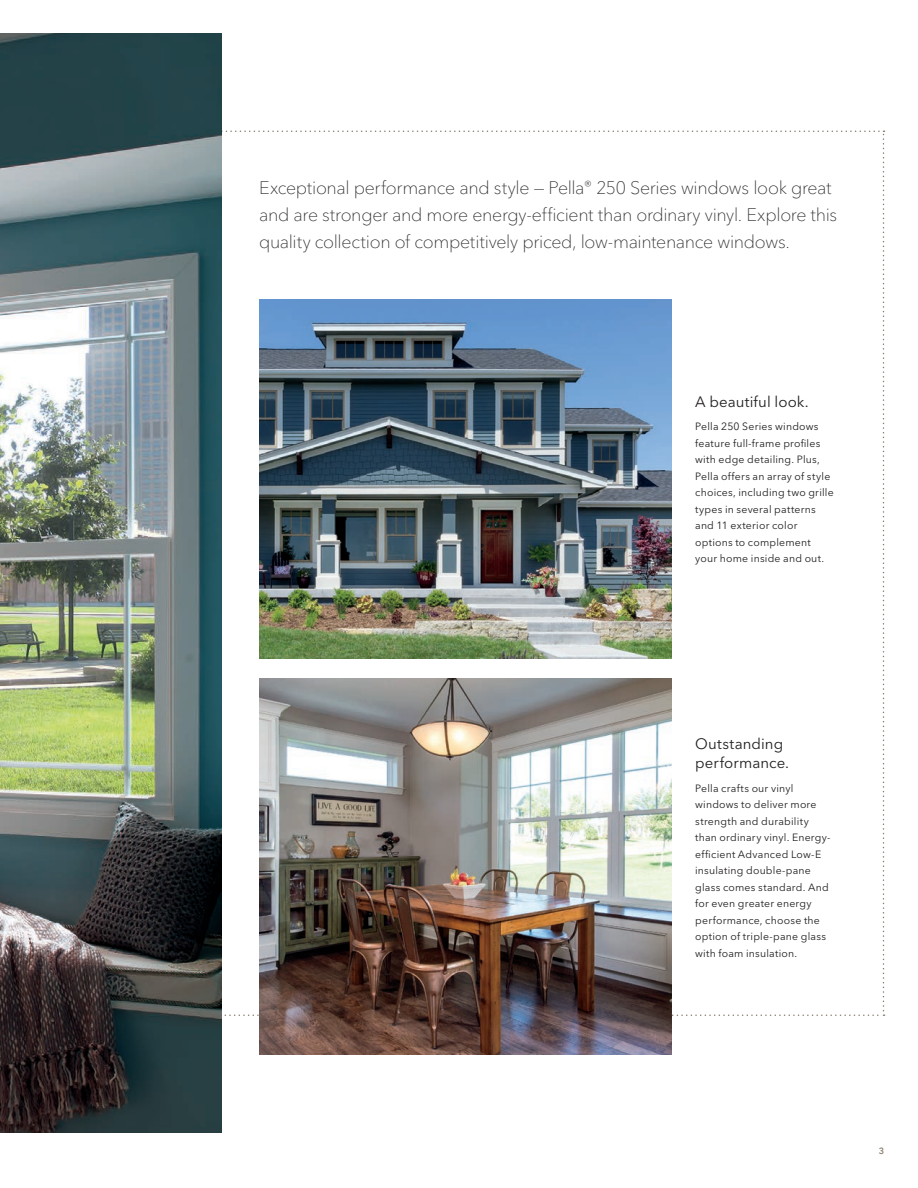
<style>
.page{position:relative;width:918px;height:1188px;background:#fff}
.page>*{position:absolute;margin:0;border:0;box-sizing:border-box;transform-origin:0 0}
.t1{font:100 18px/27px "Avenir Next LT Pro";letter-spacing:-.02em;color:#231f20}
.t2{font:15px/19.5px "Avenir Next LT Pro";letter-spacing:.005em;color:#231f20}
.t3{font:10.5px/16.5px "Avenir Next LT Pro";letter-spacing:.02em;color:#231f20}
.t4{font:600 9px "Avenir Next LT Pro";color:#887f6f}
</style>
<div class="page">
<img style="left:0;top:34px;width:221px;height:1099px">
<img style="left:259px;top:678px;width:413px;height:377px">
<img style="left:259px;top:299px;width:413px;height:360px">
<h1 class="t1" style="left:259px;top:174px;width:580px">Exceptional performance and style — Pella<sup>®</sup> 250 Series windows look great and are stronger and more energy-efficient than ordinary vinyl. Explore this quality collection of competitively priced, low-maintenance windows.</h1>
<h2 class="t2" style="left:695px;top:392px;width:115px">A beautiful look.</h2>
<p class="t3" style="left:695px;top:419px;width:140px">Pella 250 Series windows feature full-frame profiles with edge detailing. Plus,<br>Pella offers an array of style choices, including two grille types in several patterns and 11 exterior color options to complement your home inside and out.</p>
<h2 class="t2" style="left:695px;top:734px;width:96px">Outstanding performance.</h2>
<p class="t3" style="left:695px;top:780px;width:137px">Pella crafts our vinyl windows to deliver more strength and durability than ordinary vinyl. Energy&shy;efficient Advanced Low-E insulating double-pane glass comes standard. And for even greater energy performance, choose the option of triple-pane glass with foam insulation.</p>
<p class="t4" style="left:879px;top:1146px;width:7px">3</p>
</div>
